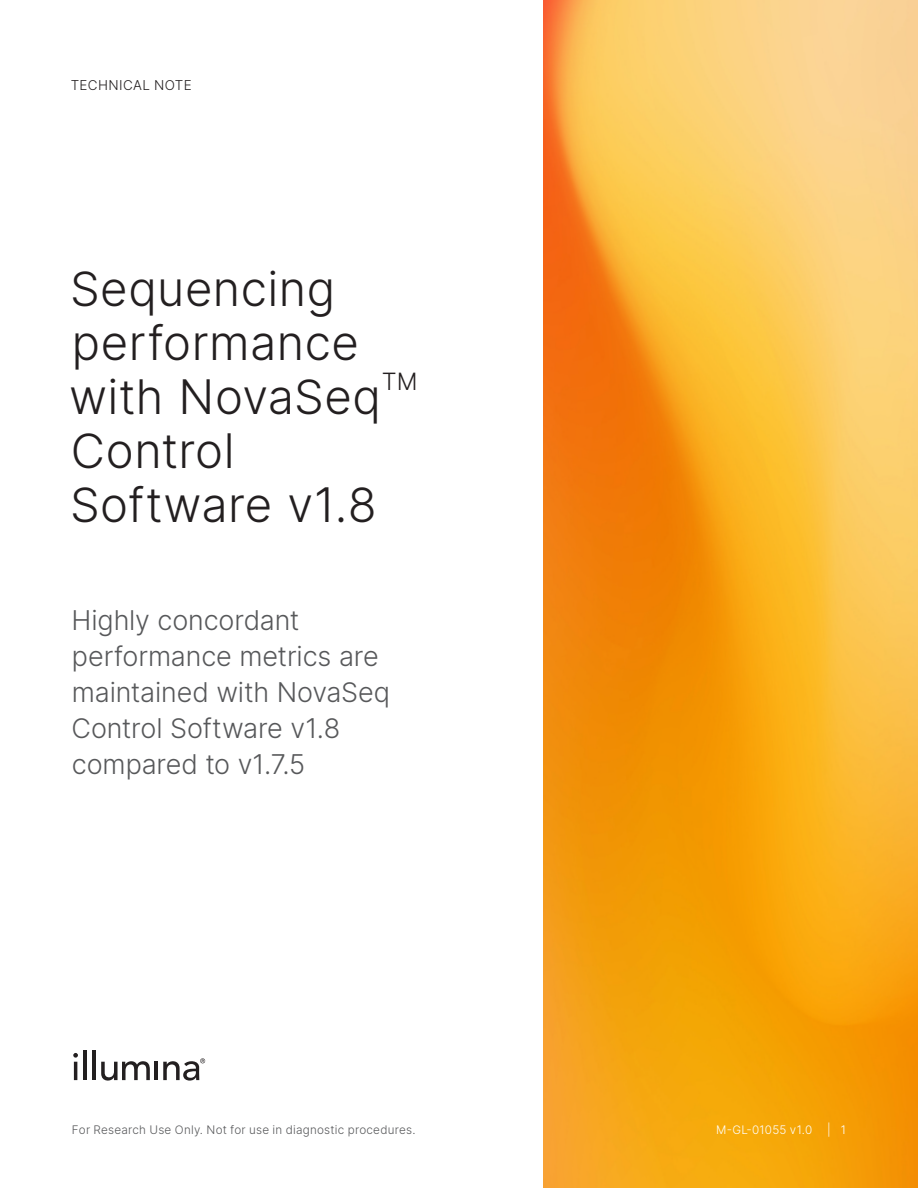
<style>
.page{position:relative;width:918px;height:1188px;background:#fff}
.page>*{position:absolute;margin:0;border:0;box-sizing:border-box;transform-origin:0 0}
.Title{font:300 47.25px/54px "Inter";letter-spacing:.01em;color:#231f20}
.Subtitle{font:300 27px/36px "Inter";letter-spacing:-.005em;color:#57585a}
.Title-2{font:300 23.55px "Inter";color:#231f20}
.zz_Document_Type___S{font:300 13.5px "Inter";letter-spacing:.03em;color:#231f20}
.zz_For_Research_Only{font:300 11.7px "Inter";letter-spacing:.02em;color:#57585a}
.zz_Pub_Number{font:300 11.7px "Inter";letter-spacing:.02em;color:#fff}
</style>
<div class="page">
<img style="left:543px;top:0;width:375px;height:1188px">
<hr style="left:74px;top:1062px;width:3px;height:18px;background:#231f20">
<hr style="left:83px;top:1051px;width:4px;height:29px;background:#231f20">
<hr style="left:93px;top:1051px;width:3px;height:29px;background:#231f20">
<svg style="left:101px;top:1061px;width:49px;height:20px"></svg>
<hr style="left:155px;top:1062px;width:3px;height:18px;background:#231f20">
<svg style="left:73px;top:1053px;width:5px;height:5px"></svg>
<svg style="left:163px;top:1058px;width:42px;height:23px"></svg>
<p class="zz_Document_Type___S" style="left:71px;top:76px;width:122px">TECHNICAL NOTE</p>
<p class="Title" style="left:69px;top:261px;width:313px">Sequencing performance with NovaSeq</p>
<p class="Title-2" style="left:382px;top:365px;width:37px">TM</p>
<p class="Title" style="left:70px;top:423px;width:308px">Control<br>Software v1.8</p>
<p class="Subtitle" style="left:71px;top:602px;width:320px">Highly concordant performance metrics are maintained with NovaSeq<br>Control Software v1.8 compared to v1.7.5</p>
<p class="zz_For_Research_Only" style="left:72px;top:1121px;width:345px">For Research Use Only. Not for use in diagnostic procedures.</p>
<p class="zz_Pub_Number" style="left:716px;top:1121px;width:98px">M-GL-01055 v1.0</p>
<p class="zz_Pub_Number" style="left:827px;top:1121px;width:20px">| 1</p>
</div>
